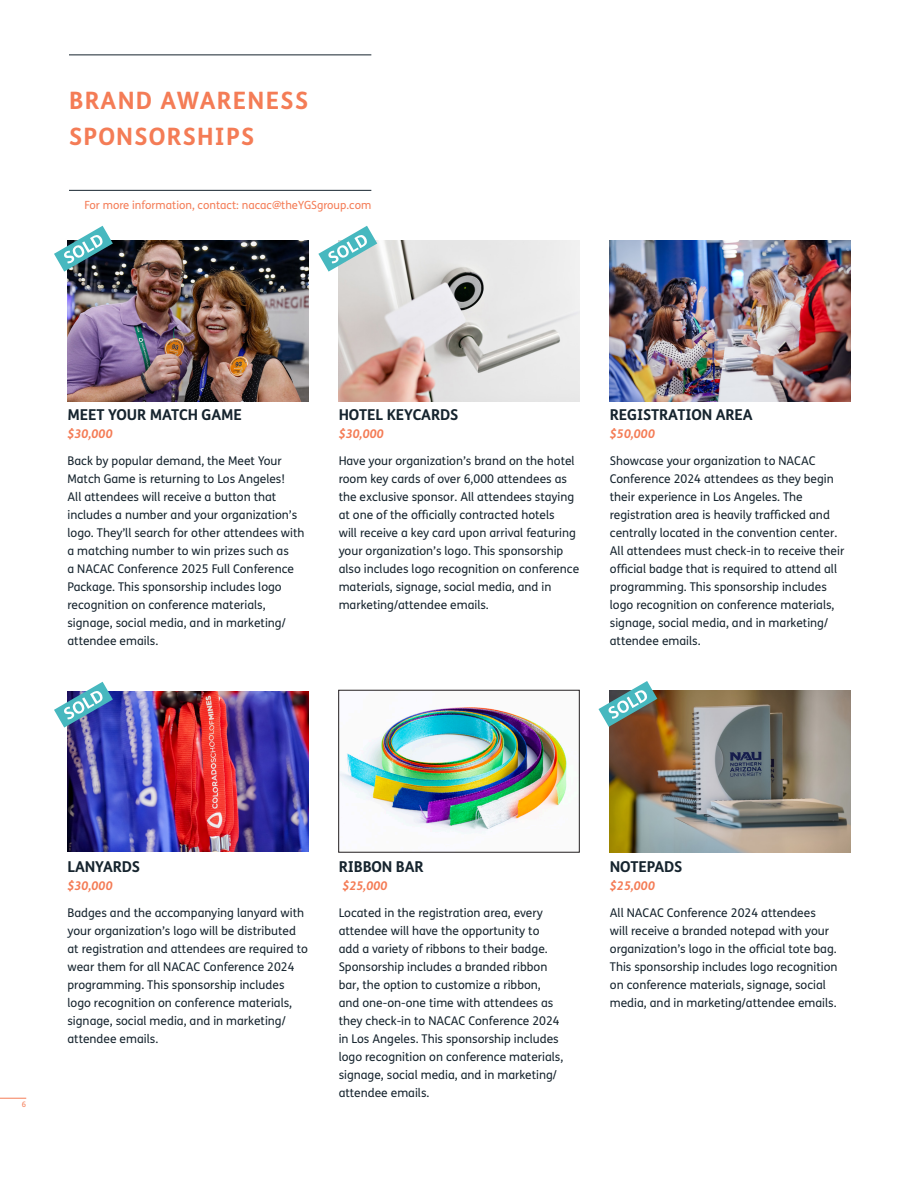
<style>
.page{position:relative;width:918px;height:1188px;background:#fff}
.page>*{position:absolute;margin:0;border:0;box-sizing:border-box;transform-origin:0 0}
.Chapter_Title_-_Align_Left{font:700 24px/36px "FS Me";letter-spacing:.05em;color:#f47c56}
.Title_-_Align_Left{font:700 15px "FS Me";letter-spacing:-.01em;color:#16242e}
.Body_Text{font:12px/18px "FS Me";color:#16242e}
.Byline_Title_-_Align_Left{font:italic 700 12px "FS Me";color:#f47c56}
.Title_-_Align_Left-2{font:italic 700 12px "FS Me";color:#f47c56}
.Body_Text-2{font:11.25px "FS Me";color:#f47c56}
.Page_Number_-_Align_Right{font:7.5px "FS Me";color:#f57d57}
</style>
<div class="page">
<img style="left:68px;top:240px;width:240px;height:162px">
<img style="left:68px;top:691px;width:240px;height:160px">
<img style="left:339px;top:240px;width:240px;height:162px">
<img style="left:340px;top:707px;width:227px;height:127px">
<div style="left:338px;top:690px;width:242px;height:162px;border:1px solid #231f20"></div>
<img style="left:610px;top:240px;width:240px;height:162px">
<img style="left:610px;top:690px;width:240px;height:162px">
<svg style="left:0;top:1098px;width:26px;height:1px"></svg>
<hr style="left:69px;top:55px;width:302px;height:1px;background:#16242e">
<hr style="left:69px;top:190px;width:302px;height:1px;background:#16242e">
<svg style="left:54px;top:226px;width:59px;height:46px"></svg>
<svg style="left:54px;top:682px;width:59px;height:46px"></svg>
<svg style="left:318px;top:226px;width:59px;height:46px"></svg>
<svg style="left:598px;top:681px;width:59px;height:46px"></svg>
<p class="Chapter_Title_-_Align_Left" style="left:69px;top:81px;width:241px">BRAND AWARENESS<br>SPONSORSHIPS</p>
<p class="Body_Text-2" style="left:84px;top:197px;width:288px">For more information, contact: nacac@theYGSgroup.com</p>
<p class="Title_-_Align_Left" style="left:68px;top:403px;width:176px">MEET YOUR MATCH GAME</p>
<p class="Byline_Title_-_Align_Left" style="left:68px;top:424px;width:47px">$30,000</p>
<p class="Body_Text" style="left:68px;top:452px;width:239px">Back by popular demand, the Meet Your Match Game is returning to Los Angeles!<br>All attendees will receive a button that includes a number and your organization’s logo. They’ll search for other attendees with a matching number to win prizes such as<br>a NACAC Conference 2025 Full Conference Package. This sponsorship includes logo recognition on conference materials, signage, social media, and in marketing/ attendee emails.</p>
<p class="Title_-_Align_Left" style="left:339px;top:403px;width:121px">HOTEL KEYCARDS</p>
<p class="Title_-_Align_Left-2" style="left:339px;top:424px;width:47px">$30,000</p>
<p class="Body_Text" style="left:339px;top:452px;width:242px">Have your organization’s brand on the hotel room key cards of over 6,000 attendees as the exclusive sponsor. All attendees staying at one of the officially contracted hotels<br>will receive a key card upon arrival featuring your organization’s logo. This sponsorship also includes logo recognition on conference materials, signage, social media, and in marketing/attendee emails.</p>
<p class="Title_-_Align_Left" style="left:610px;top:403px;width:144px">REGISTRATION AREA</p>
<p class="Byline_Title_-_Align_Left" style="left:610px;top:424px;width:47px">$50,000</p>
<p class="Body_Text" style="left:610px;top:452px;width:236px">Showcase your organization to NACAC Conference 2024 attendees as they begin their experience in Los Angeles. The registration area is heavily trafficked and centrally located in the convention center.<br>All attendees must check-in to receive their official badge that is required to attend all programming. This sponsorship includes logo recognition on conference materials, signage, social media, and in marketing/ attendee emails.</p>
<p class="Page_Number_-_Align_Right" style="left:22px;top:1099px;width:6px">6</p>
<p class="Title_-_Align_Left" style="left:68px;top:855px;width:74px">LANYARDS</p>
<p class="Byline_Title_-_Align_Left" style="left:68px;top:876px;width:47px">$30,000</p>
<p class="Body_Text" style="left:68px;top:904px;width:242px">Badges and the accompanying lanyard with your organization’s logo will be distributed at registration and attendees are required to wear them for all NACAC Conference 2024 programming. This sponsorship includes logo recognition on conference materials, signage, social media, and in marketing/ attendee emails.</p>
<p class="Title_-_Align_Left" style="left:339px;top:855px;width:87px">RIBBON BAR</p>
<p class="Title_-_Align_Left-2" style="left:342px;top:876px;width:47px">$25,000</p>
<p class="Body_Text" style="left:339px;top:904px;width:226px">Located in the registration area, every attendee will have the opportunity to<br>add a variety of ribbons to their badge.<br>Sponsorship includes a branded ribbon bar, the option to customize a ribbon, and one-on-one time with attendees as they check-in to NACAC Conference 2024 in Los Angeles. This sponsorship includes logo recognition on conference materials, signage, social media, and in marketing/ attendee emails.</p>
<p class="Title_-_Align_Left" style="left:610px;top:855px;width:74px">NOTEPADS</p>
<p class="Byline_Title_-_Align_Left" style="left:610px;top:876px;width:47px">$25,000</p>
<p class="Body_Text" style="left:610px;top:904px;width:229px">All NACAC Conference 2024 attendees<br>will receive a branded notepad with your organization’s logo in the official tote bag.<br>This sponsorship includes logo recognition on conference materials, signage, social media, and in marketing/attendee emails.</p>
</div>
